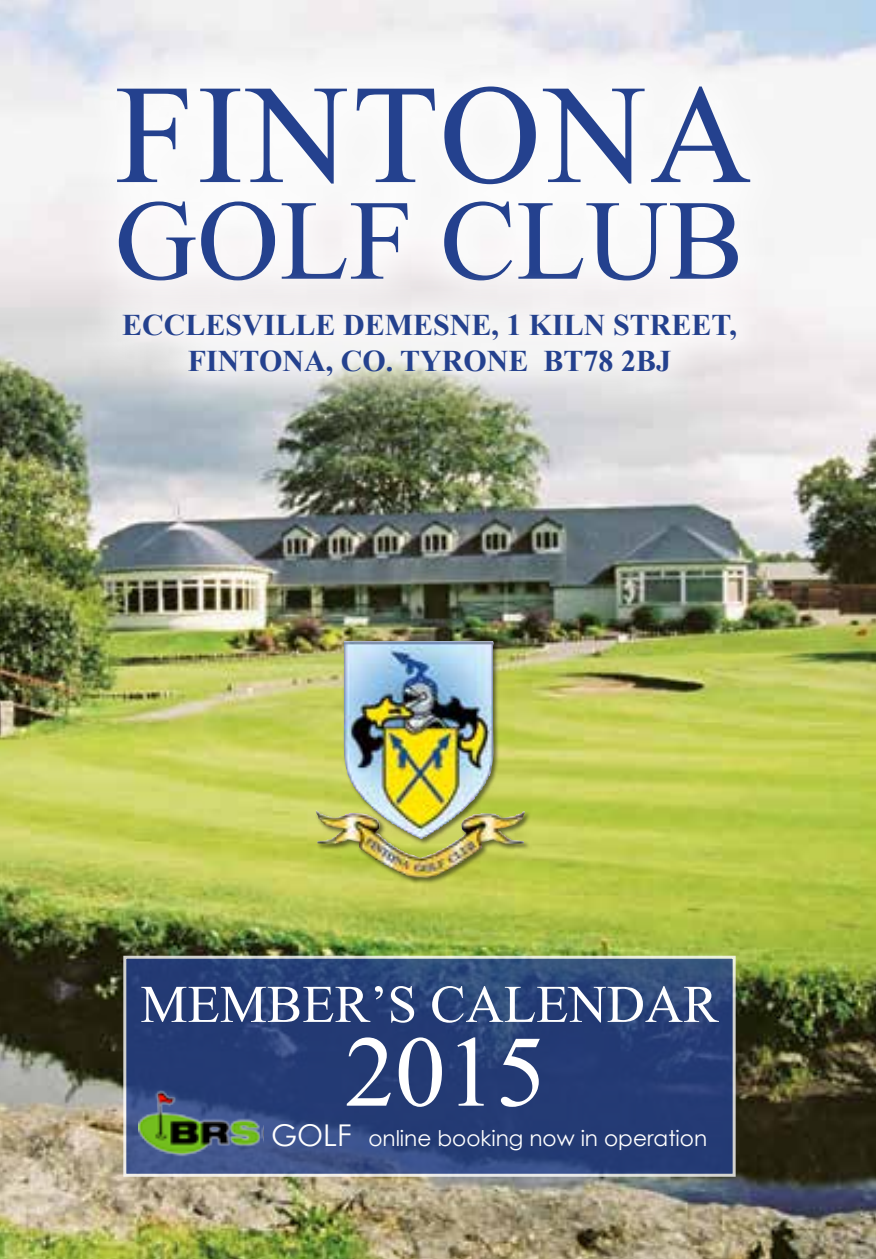
<style>
.page{position:relative;width:876px;height:1259px;background:#fff}
.page>*{position:absolute;margin:0;border:0;box-sizing:border-box;transform-origin:0 0}
.t1{font:141px "Times New Roman";letter-spacing:.025em;color:#24418e}
.t2{font:114px "Times New Roman";color:#24418e}
.t3{font:100.8px "Times New Roman";color:#fff}
.t4{font:52.8px "Times New Roman";color:#fff}
.t5{font:700 30px/36px "Times New Roman";color:#24418e;text-align:center}
.t6{font:21.6px "Century Gothic";color:#fff}
.s1{font-size:30px}
</style>
<div class="page">
<img style="left:0;top:0;width:876px;height:1259px">
<svg style="left:123px;top:955px;width:613px;height:221px;fill:#243b74"></svg>
<div style="left:314px;top:640px;width:217px;height:244px;background:#000;opacity:.5"></div>
<img style="left:316px;top:641px;width:179px;height:226px">
<div style="left:74px;top:41px;width:720px;height:283px;background:#fff"></div>
<div style="left:79px;top:268px;width:700px;height:151px;background:#fff;opacity:.75"></div>
<img style="left:139px;top:1087px;width:125px;height:72px">
<h1 class="t1" style="left:115px;top:40px;width:638px">FINTONA</h1>
<h2 class="t2" style="left:115px;top:164px;width:631px">GOLF CLUB</h2>
<p class="t5" style="left:122px;top:306px;width:616px">ECCLESVILLE DEMESNE, 1 KILN STREET,<br>FINTONA, CO. TYRONE BT78 2BJ</p>
<h3 class="t4" style="left:140px;top:968px;width:579px">MEMBER’S CALENDAR</h3>
<h3 class="t3" style="left:345px;top:1004px;width:203px">2015</h3>
<p class="t6" style="left:271px;top:1123px;width:438px"><span class="s1">GOLF</span> online booking now in operation</p>
</div>
